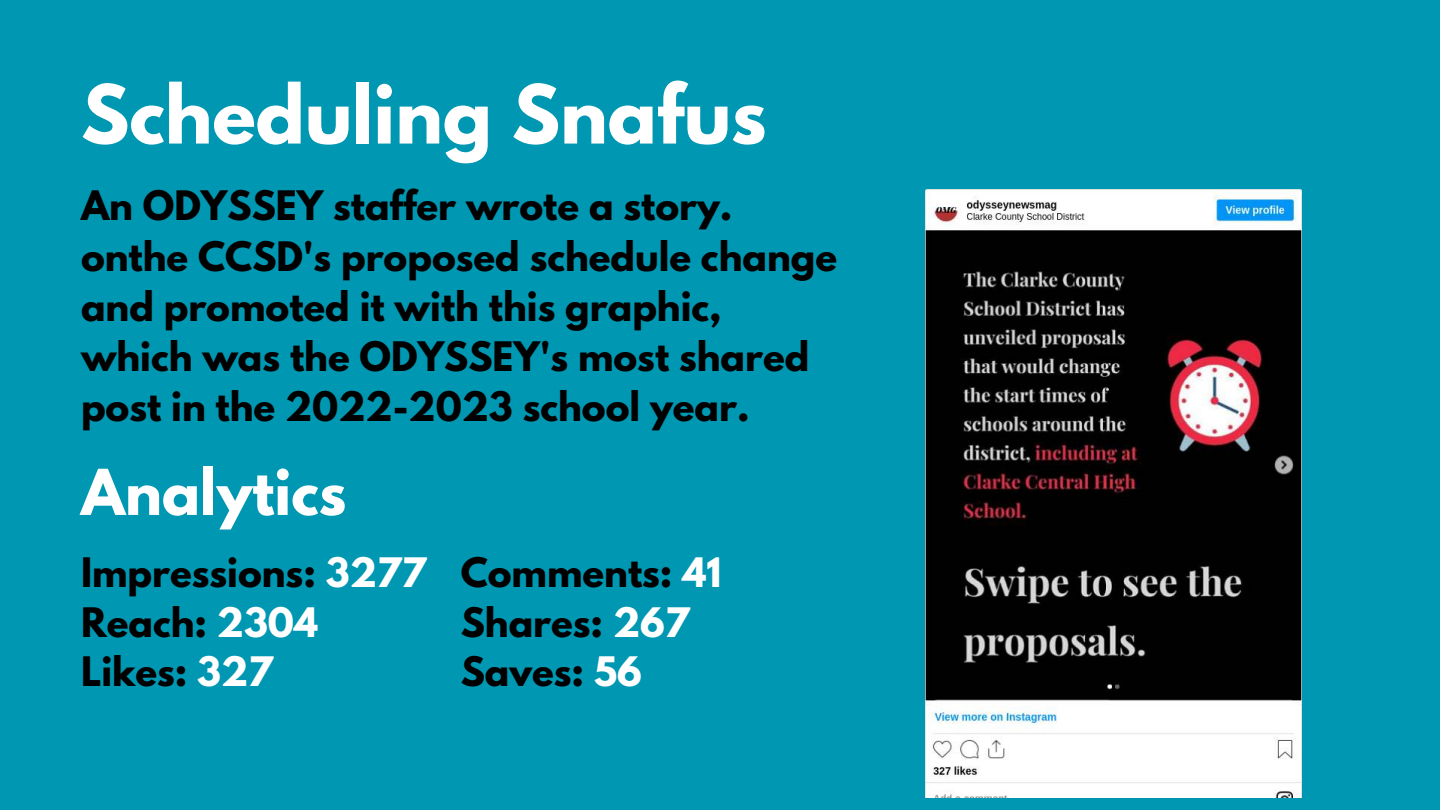
<style>
.page{position:relative;width:1440px;height:810px;background:#0097b2}
.page>*{position:absolute;margin:0;border:0;box-sizing:border-box;transform-origin:0 0}
.t1{font:700 72px "League Spartan";color:#fff}
.t2{font:700 56px "League Spartan";color:#fff}
.t3{font:700 36px/50.2px "League Spartan";color:#000}
.s1{color:#fff}
</style>
<div class="page">
<img style="left:925px;top:189px;width:376px;height:609px">
<h1 class="t1" style="left:81px;top:58px;width:687px">Scheduling Snafus</h1>
<p class="t3" style="left:81px;top:180px;width:758px">An ODYSSEY staffer wrote a story. onthe CCSD's proposed schedule change and promoted it with this graphic, which was the ODYSSEY's most shared post in the 2022-2023 school year.</p>
<h2 class="t2" style="left:81px;top:448px;width:267px">Analytics</h2>
<p class="t3" style="left:81px;top:548px;width:347px;line-height:49px">Impressions: <span class="s1">3277<br></span>Reach: <span class="s1">2304<br></span>Likes: <span class="s1">327</span></p>
<p class="t3" style="left:461px;top:548px;width:262px;line-height:49px">Comments: <span class="s1">41<br></span>Shares: <span class="s1">267<br></span>Saves: <span class="s1">56</span></p>
</div>
